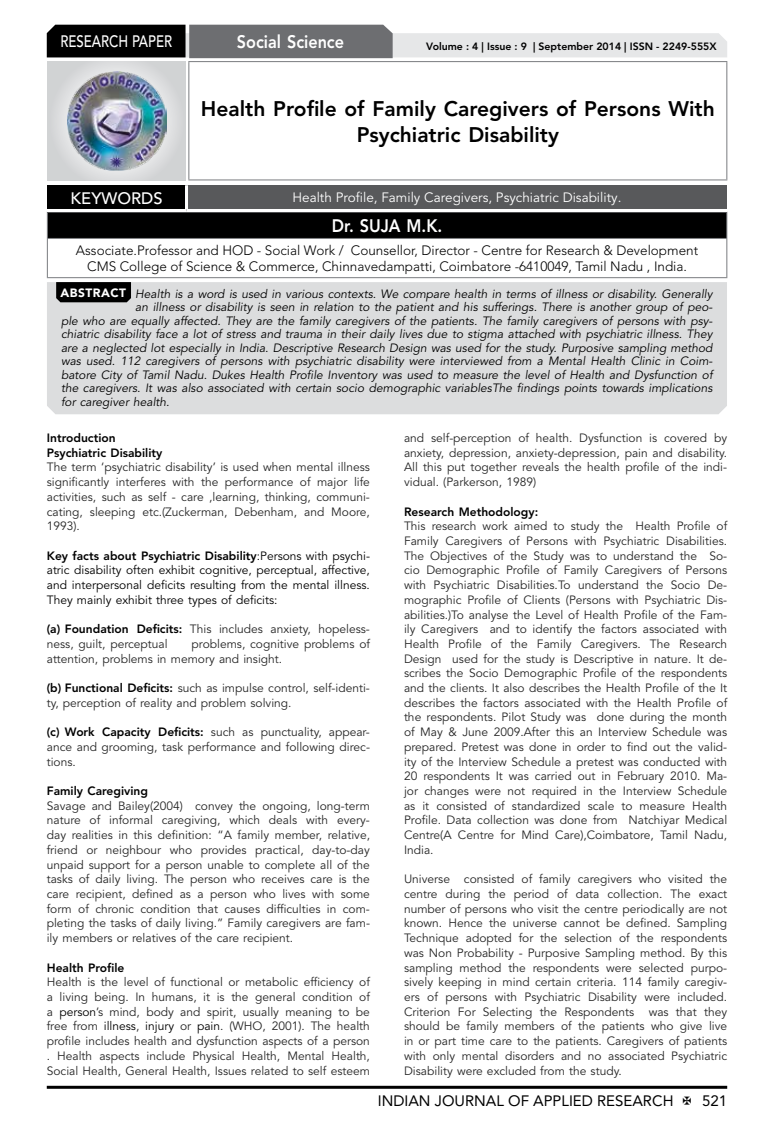
<style>
.page{position:relative;width:774px;height:1136px;background:#fff}
.page>*{position:absolute;margin:0;border:0;box-sizing:border-box;transform-origin:0 0}
.t1{font:800 21px/26.2px "Avenir LT Std";color:#000;text-align:center}
.t2{font:800 18px "Avenir LT Std";color:#fff;scale:.9 1}
.t3{font:500 16.5px "Avenir LT Std";color:#fff;scale:.8 1}
.t4{font:500 16.5px "Avenir LT Std";color:#fff}
.t5{font:15px "Avenir LT Std";color:#000}
.t6{font:300 13.5px/16.2px "Avenir LT Std";color:#000;text-align:center}
.t7{font:13.5px "Avenir LT Std";color:#fff}
.t8{font:12px/14.7px "Avenir LT Std";color:#262626;text-align:justify}
.t9{font:italic 12px "Avenir LT Std";color:#000}
.t10{font:12px/14.7px "Avenir LT Std";color:#000;text-align:justify}
.t11{font:800 12px/14.7px "Avenir LT Std";color:#000}
.t12{font:800 10.5px "Avenir LT Std";color:#000}
.s1{font-weight:900;font-style:normal;color:#fff}
.s2{font-weight:800}
.s3{font-weight:800;color:#000}
.s4{color:#000}
</style>
<div class="page">
<hr style="left:47px;top:1085px;width:680px;height:3px;background:#000">
<div style="left:48px;top:62px;width:137px;height:118px;background:linear-gradient(to right,#d9dadb,#d9dadb)"></div>
<img style="left:68px;top:71px;width:99px;height:100px">
<svg style="left:47px;top:25px;width:680px;height:33px;background:#979899"></svg>
<hr style="left:188px;top:61px;width:539px;height:1px;background:#808285">
<hr style="left:188px;top:62px;width:1px;height:117px;background:#808285">
<hr style="left:726px;top:62px;width:1px;height:117px;background:#808285">
<hr style="left:188px;top:179px;width:539px;height:1px;background:#808285">
<div style="left:47px;top:212px;width:680px;height:26px;background:#000"></div>
<svg style="left:47px;top:212px;width:1px;height:26px"></svg>
<svg style="left:726px;top:212px;width:1px;height:26px"></svg>
<hr style="left:47px;top:238px;width:680px;height:1px;background:#808285">
<hr style="left:47px;top:239px;width:1px;height:38px;background:#808285">
<hr style="left:726px;top:239px;width:1px;height:38px;background:#808285">
<hr style="left:47px;top:277px;width:680px;height:1px;background:#808285">
<div style="left:47px;top:185px;width:139px;height:25px;background:#000"></div>
<div style="left:186px;top:185px;width:541px;height:25px;background:#58595b"></div>
<hr style="left:185px;top:185px;width:3px;height:24px;background:#fff">
<hr style="left:47px;top:209px;width:139px;height:3px;background:#fff">
<hr style="left:186px;top:209px;width:541px;height:3px;background:#fff">
<div style="left:47px;top:282px;width:680px;height:132px;background:#dcddde"></div>
<svg style="left:56px;top:282px;width:75px;height:20px"></svg>
<h3 class="t3" style="left:60px;top:32px;width:139px">RESEARCH PAPER</h3>
<h2 class="t2" style="left:237px;top:31px;width:121px">Social Science</h2>
<p class="t12" style="left:426px;top:41px;width:292px">Volume : 4 | Issue : 9 | September 2014 | ISSN - 2249-555X</p>
<h1 class="t1" style="left:201px;top:95px;width:515px">Health Profile of Family Caregivers of Persons With<br>Psychiatric Disability</h1>
<h3 class="t4" style="left:71px;top:189px;width:94px">KEYWORDS</h3>
<p class="t7" style="left:292px;top:189px;width:330px">Health Profile, Family Caregivers, Psychiatric Disability.</p>
<h2 class="t2" style="left:332px;top:215px;width:124px">Dr. SUJA M.K.</h2>
<p class="t6" style="left:76px;top:242px;width:624px">Associate.Professor and HOD - Social Work / Counsellor, Director - Centre for Research &amp; Development<br>CMS College of Science &amp; Commerce, Chinnavedampatti, Coimbatore -6410049, Tamil Nadu , India.</p>
<p class="t9" style="left:60px;top:286px;width:654px"><span class="s1">ABSTRACT</span> Health is a word is used in various contexts. We compare health in terms of illness or disability. Generally</p>
<p class="t9" style="left:135px;top:300px;width:579px">an illness or disability is seen in relation to the patient and his sufferings. There is another group of peo-</p>
<p class="t9" style="left:61px;top:313px;width:653px">ple who are equally affected. They are the family caregivers of the patients. The family caregivers of persons with psy-</p>
<p class="t9" style="left:61px;top:327px;width:653px">chiatric disability face a lot of stress and trauma in their daily lives due to stigma attached with psychiatric illness. They</p>
<p class="t9" style="left:61px;top:340px;width:653px">are a neglected lot especially in India. Descriptive Research Design was used for the study. Purposive sampling method</p>
<p class="t9" style="left:61px;top:354px;width:653px">was used. 112 caregivers of persons with psychiatric disability were interviewed from a Mental Health Clinic in Coim-</p>
<p class="t9" style="left:61px;top:367px;width:653px">batore City of Tamil Nadu. Dukes Health Profile Inventory was used to measure the level of Health and Dysfunction of</p>
<p class="t9" style="left:61px;top:381px;width:653px">the caregivers. It was also associated with certain socio demographic variablesThe findings points towards implications</p>
<p class="t9" style="left:61px;top:394px;width:110px">for caregiver health.</p>
<p class="t11" style="left:47px;top:430px;width:117px">Introduction<br>Psychiatric Disability</p>
<p class="t8" style="left:47px;top:460px;width:325px">The term ‘psychiatric disability’ is used when mental illness significantly interferes with the performance of major life activities, such as self - care ,learning, thinking, communi&shy;cating, sleeping etc.(Zuckerman, Debenham, and Moore, 1993).</p>
<p class="t10" style="left:47px;top:548px;width:325px"><span class="s2">Key facts about Psychiatric Disability</span>:Persons with psychi&shy;atric disability often exhibit cognitive, perceptual, affective, and interpersonal deficits resulting from the mental illness.<br>They mainly exhibit three types of deficits:</p>
<p class="t8" style="left:47px;top:622px;width:325px"><span class="s3">(a) Foundation Deficits:</span> This includes anxiety, hopeless&shy;ness, guilt, perceptual</p>
<p class="t8" style="left:404px;top:431px;width:325px">and self-perception of health. Dysfunction is covered by anxiety, depression, anxiety-depression, pain and disability.<br>All this put together reveals the health profile of the indi&shy;vidual. (Parkerson, 1989)</p>
<p class="t11" style="left:404px;top:504px;width:136px">Research Methodology:</p>
<p class="t8" style="left:404px;top:519px;width:325px">This research work aimed to study the Health Profile of Family Caregivers of Persons with Psychiatric Disabilities.<br>The Objectives of the Study was to understand the So&shy;cio Demographic Profile of Family Caregivers of Persons with Psychiatric Disabilities.To understand the Socio De&shy;mographic Profile of Clients (Persons with Psychiatric Dis&shy;abilities.)To analyse the Level of Health Profile of the Fam&shy;ily Caregivers and to identify the factors associated with Health Profile of the Family Caregivers. The Research Design used for the study is Descriptive in nature. It de&shy;scribes the Socio Demographic Profile of the respondents and the clients. It also describes the Health Profile of the It describes the factors associated with the Health Profile of the respondents. Pilot Study was done during the month of May &amp; June 2009.After this an Interview Schedule was prepared. Pretest was done in order to find out the valid&shy;ity of the Interview Schedule a pretest was conducted with 20 respondents It was carried out in February 2010. Ma&shy;jor changes were not required in the Interview Schedule as it consisted of standardized scale to measure Health Profile. Data collection was done from Natchiyar Medical Centre(A Centre for Mind Care),Coimbatore, Tamil Nadu, India.</p>
<p class="t8" style="left:404px;top:872px;width:325px">Universe consisted of family caregivers who visited the centre during the period of data collection. The exact number of persons who visit the centre periodically are not known. Hence the universe cannot be defined. Sampling Technique adopted for the selection of the respondents was Non Probability - Purposive Sampling method. By this sampling method the respondents were selected purpo&shy;sively keeping in mind certain criteria. 114 family caregiv&shy;ers of persons with Psychiatric Disability were included.<br>Criterion For Selecting the Respondents was that they should be family members of the patients who give live in or part time care to the patients. Caregivers of patients with only mental disorders and no associated Psychiatric Disability were excluded from the study.</p>
<p class="t8" style="left:47px;top:636px;width:325px;text-indent:145px">problems, cognitive problems of attention, problems in memory and insight.</p>
<p class="t8" style="left:47px;top:680px;width:325px"><span class="s3">(b) Functional Deficits:</span> such as impulse control, self-identi&shy;ty, perception of reality and problem solving.</p>
<p class="t8" style="left:47px;top:725px;width:325px"><span class="s3">(c) Work Capacity Deficits:</span> such as punctuality, appear&shy;ance and grooming, task performance and following direc&shy;tions.</p>
<p class="t11" style="left:47px;top:783px;width:103px">Family Caregiving</p>
<p class="t8" style="left:47px;top:798px;width:325px">Savage and Bailey(2004) convey the ongoing, long-term nature of informal caregiving, which deals with every&shy;day realities in this definition: “A family member, relative, friend or neighbour who provides practical, day-to-day unpaid support for a person unable to complete all of the tasks of daily living. The person who receives care is the care recipient, defined as a person who lives with some form of chronic condition that causes difficulties in com&shy;pleting the tasks of daily living.” Family caregivers are fam&shy;ily members or relatives of the care recipient.</p>
<p class="t11" style="left:47px;top:959px;width:79px">Health Profile</p>
<p class="t8" style="left:47px;top:974px;width:325px">Health is the level of functional or metabolic efficiency of a living being. In humans, it is the general condition of a <span class="s4">person</span>’s mind, body and spirit, usually meaning to be free from <span class="s4">illness</span>, <span class="s4">injury</span> or <span class="s4">pain</span>. (WHO, 2001). The health profile includes health and dysfunction aspects of a person . Health aspects include Physical Health, Mental Health, Social Health, General Health, Issues related to self esteem</p>
<p class="t5" style="left:378px;top:1091px;width:297px">INDIAN JOURNAL OF APPLIED RESEARCH</p>
<p class="t5" style="left:702px;top:1091px;width:27px">521</p>
</div>
